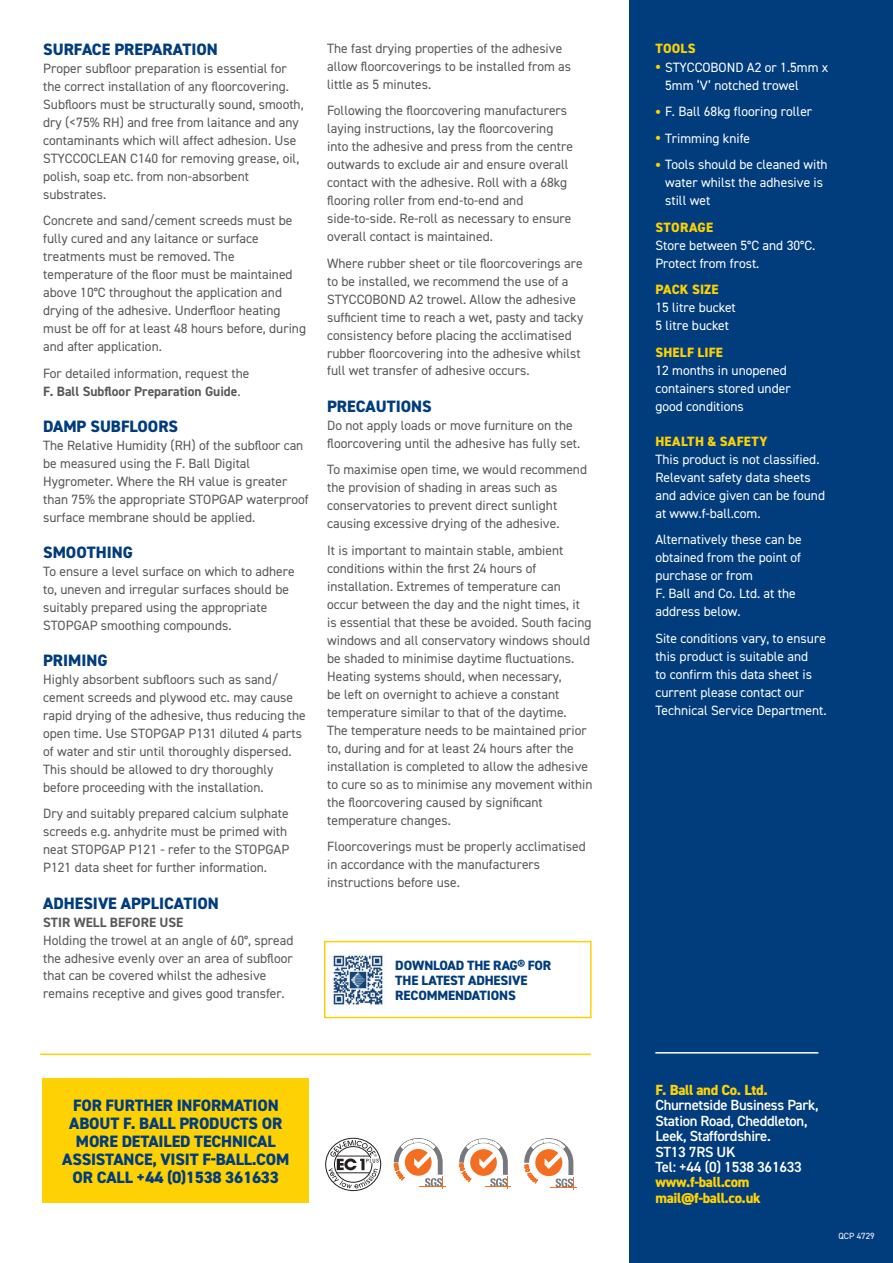
<style>
.page{position:relative;width:893px;height:1263px;background:#fff}
.page>*{position:absolute;margin:0;border:0;box-sizing:border-box;transform-origin:0 0}
.t1{font:800 16.5px/18px "DIN2014";letter-spacing:-.01em;color:#013d7d;text-align:center}
.t2{font:600 14.7px/15.3px "DIN2014";letter-spacing:-.02em;color:#fff}
.t3{font:800 14.7px/15.3px "DIN2014";letter-spacing:-.02em;color:#fed105}
.t4{font:13.5px/18px "DIN2014";color:#57585a}
.t5{font:13.5px/18px "DIN2014";color:#fff}
.t6{font:800 13.5px/15px "DIN2014";letter-spacing:-.01em;color:#013d7d}
.t7{font:800 13.5px "DIN2014";letter-spacing:.015em;color:#fed105}
.t8{font:700 13.5px "DIN2014";color:#57585a}
.t9{font:9px "DIN2014";color:#fff}
.s1{font-weight:700}
.s2{font-weight:700;font-size:18px;color:#fed105}
</style>
<div class="page">
<div style="left:43px;top:1079px;width:266px;height:124px;background:#fed105"></div>
<div style="left:629px;top:0;width:264px;height:1263px;background:#013d7d"></div>
<hr style="left:655px;top:1052px;width:163px;height:1px;background:#fff">
<hr style="left:40px;top:1053px;width:551px;height:2px;background:#fed105">
<div style="left:324px;top:941px;width:268px;height:77px;border:2px solid #fed105"></div>
<img style="left:333px;top:954px;width:51px;height:52px">
<svg style="left:325px;top:1138px;width:56px;height:53px"></svg>
<svg style="left:394px;top:1138px;width:52px;height:51px"></svg>
<svg style="left:524px;top:1138px;width:52px;height:51px"></svg>
<svg style="left:459px;top:1138px;width:52px;height:51px"></svg>
<p class="t1" style="left:43px;top:40px;width:176px">SURFACE PREPARATION</p>
<p class="t4" style="left:43px;top:59px;width:262px">Proper subfloor preparation is essential for the correct installation of any floorcovering.<br>Subfloors must be structurally sound, smooth, dry (&lt;75% RH) and free from laitance and any contaminants which will affect adhesion. Use STYCCOCLEAN C140 for removing grease, oil, polish, soap etc. from non-absorbent substrates.</p>
<p class="t4" style="left:43px;top:211px;width:264px">Concrete and sand/cement screeds must be fully cured and any laitance or surface treatments must be removed. The temperature of the floor must be maintained above 10°C throughout the application and drying of the adhesive. Underfloor heating must be off for at least 48 hours before, during and after application.</p>
<p class="t4" style="left:43px;top:364px;width:208px">For detailed information, request the<br><span class="s1">F. Ball Subfloor Preparation Guide</span>.</p>
<p class="t1" style="left:43px;top:417px;width:136px">DAMP SUBFLOORS</p>
<p class="t4" style="left:43px;top:436px;width:267px">The Relative Humidity (RH) of the subfloor can be measured using the F. Ball Digital Hygrometer. Where the RH value is greater than 75% the appropriate STOPGAP waterproof surface membrane should be applied.</p>
<p class="t1" style="left:43px;top:543px;width:91px">SMOOTHING</p>
<p class="t4" style="left:43px;top:562px;width:253px">To ensure a level surface on which to adhere to, uneven and irregular surfaces should be suitably prepared using the appropriate STOPGAP smoothing compounds.</p>
<p class="t1" style="left:43px;top:651px;width:66px">PRIMING</p>
<p class="t4" style="left:43px;top:670px;width:264px">Highly absorbent subfloors such as sand/ cement screeds and plywood etc. may cause rapid drying of the adhesive, thus reducing the open time. Use STOPGAP P131 diluted 4 parts of water and stir until thoroughly dispersed.<br>This should be allowed to dry thoroughly before proceeding with the installation.</p>
<p class="t4" style="left:43px;top:804px;width:248px">Dry and suitably prepared calcium sulphate screeds e.g. anhydrite must be primed with neat STOPGAP P121 - refer to the STOPGAP P121 data sheet for further information.</p>
<p class="t1" style="left:43px;top:894px;width:177px">ADHESIVE APPLICATION</p>
<p class="t8" style="left:43px;top:913px;width:142px">STIR WELL BEFORE USE</p>
<p class="t4" style="left:43px;top:930px;width:252px">Holding the trowel at an angle of 60°, spread the adhesive evenly over an area of subfloor that can be covered whilst the adhesive remains receptive and gives good transfer.</p>
<p class="t4" style="left:327px;top:39px;width:246px">The fast drying properties of the adhesive allow floorcoverings to be installed from as little as 5 minutes.</p>
<p class="t4" style="left:327px;top:101px;width:247px">Following the floorcovering manufacturers laying instructions, lay the floorcovering into the adhesive and press from the centre outwards to exclude air and ensure overall contact with the adhesive. Roll with a 68kg flooring roller from end-to-end and side-to-side. Re-roll as necessary to ensure overall contact is maintained.</p>
<p class="t4" style="left:327px;top:254px;width:258px">Where rubber sheet or tile floorcoverings are to be installed, we recommend the use of a STYCCOBOND A2 trowel. Allow the adhesive sufficient time to reach a wet, pasty and tacky consistency before placing the acclimatised rubber floorcovering into the adhesive whilst full wet transfer of adhesive occurs.</p>
<p class="t1" style="left:327px;top:397px;width:106px">PRECAUTIONS</p>
<p class="t4" style="left:327px;top:416px;width:255px">Do not apply loads or move furniture on the floorcovering until the adhesive has fully set.</p>
<p class="t4" style="left:327px;top:460px;width:261px">To maximise open time, we would recommend the provision of shading in areas such as conservatories to prevent direct sunlight causing excessive drying of the adhesive.</p>
<p class="t4" style="left:327px;top:541px;width:267px">It is important to maintain stable, ambient conditions within the first 24 hours of installation. Extremes of temperature can occur between the day and the night times, it is essential that these be avoided. South facing windows and all conservatory windows should be shaded to minimise daytime fluctuations.<br>Heating systems should, when necessary,<br>be left on overnight to achieve a constant temperature similar to that of the daytime.<br>The temperature needs to be maintained prior to, during and for at least 24 hours after the installation is completed to allow the adhesive to cure so as to minimise any movement within the floorcovering caused by significant temperature changes.</p>
<p class="t4" style="left:327px;top:837px;width:260px">Floorcoverings must be properly acclimatised in accordance with the manufacturers instructions before use.</p>
<p class="t6" style="left:395px;top:958px;width:158px">DOWNLOAD THE RAG® FOR<br>THE LATEST ADHESIVE<br>RECOMMENDATIONS</p>
<p class="t1" style="left:62px;top:1096px;width:229px">FOR FURTHER INFORMATION<br>ABOUT F. BALL PRODUCTS OR<br>MORE DETAILED TECHNICAL<br>ASSISTANCE, VISIT F-BALL.COM<br>OR CALL +44 (0)1538 361633</p>
<p class="t7" style="left:655px;top:40px;width:42px">TOOLS</p>
<p class="t5" style="left:665px;top:58px;width:165px;text-indent:-10px"><span class="s2">•</span> STYCCOBOND A2 or 1.5mm x<br>5mm ‘V’ notched trowel</p>
<p class="t5" style="left:655px;top:102px;width:158px"><span class="s2">•</span> F. Ball 68kg flooring roller</p>
<p class="t5" style="left:655px;top:129px;width:96px"><span class="s2">•</span> Trimming knife</p>
<p class="t5" style="left:665px;top:155px;width:164px;text-indent:-10px"><span class="s2">•</span> Tools should be cleaned with water whilst the adhesive is still wet</p>
<p class="t7" style="left:655px;top:218px;width:59px">STORAGE</p>
<p class="t5" style="left:655px;top:236px;width:161px">Store between 5°C and 30°C.<br>Protect from frost.</p>
<p class="t7" style="left:655px;top:280px;width:65px">PACK SIZE</p>
<p class="t5" style="left:655px;top:298px;width:82px">15 litre bucket<br>5 litre bucket</p>
<p class="t7" style="left:655px;top:343px;width:69px">SHELF LIFE</p>
<p class="t5" style="left:655px;top:361px;width:137px">12 months in unopened containers stored under good conditions</p>
<p class="t7" style="left:655px;top:432px;width:114px">HEALTH &amp; SAFETY</p>
<p class="t5" style="left:655px;top:450px;width:171px">This product is not classified.<br>Relevant safety data sheets and advice given can be found at www.f-ball.com.</p>
<p class="t5" style="left:655px;top:530px;width:148px">Alternatively these can be obtained from the point of purchase or from<br>F. Ball and Co. Ltd. at the address below.</p>
<p class="t5" style="left:655px;top:629px;width:173px">Site conditions vary, to ensure this product is suitable and<br>to confirm this data sheet is current please contact our<br>Technical Service Department.</p>
<p class="t3" style="left:655px;top:1082px;width:114px">F. Ball and Co. Ltd.</p>
<p class="t2" style="left:655px;top:1097px;width:165px">Churnetside Business Park,<br>Station Road, Cheddleton,<br>Leek, Staffordshire.<br>ST13 7RS UK<br>Tel: +44 (0) 1538 361633</p>
<p class="t3" style="left:655px;top:1174px;width:107px">www.f-ball.com mail@f-ball.co.uk</p>
<p class="t9" style="left:838px;top:1230px;width:38px">QCP 4729</p>
</div>
